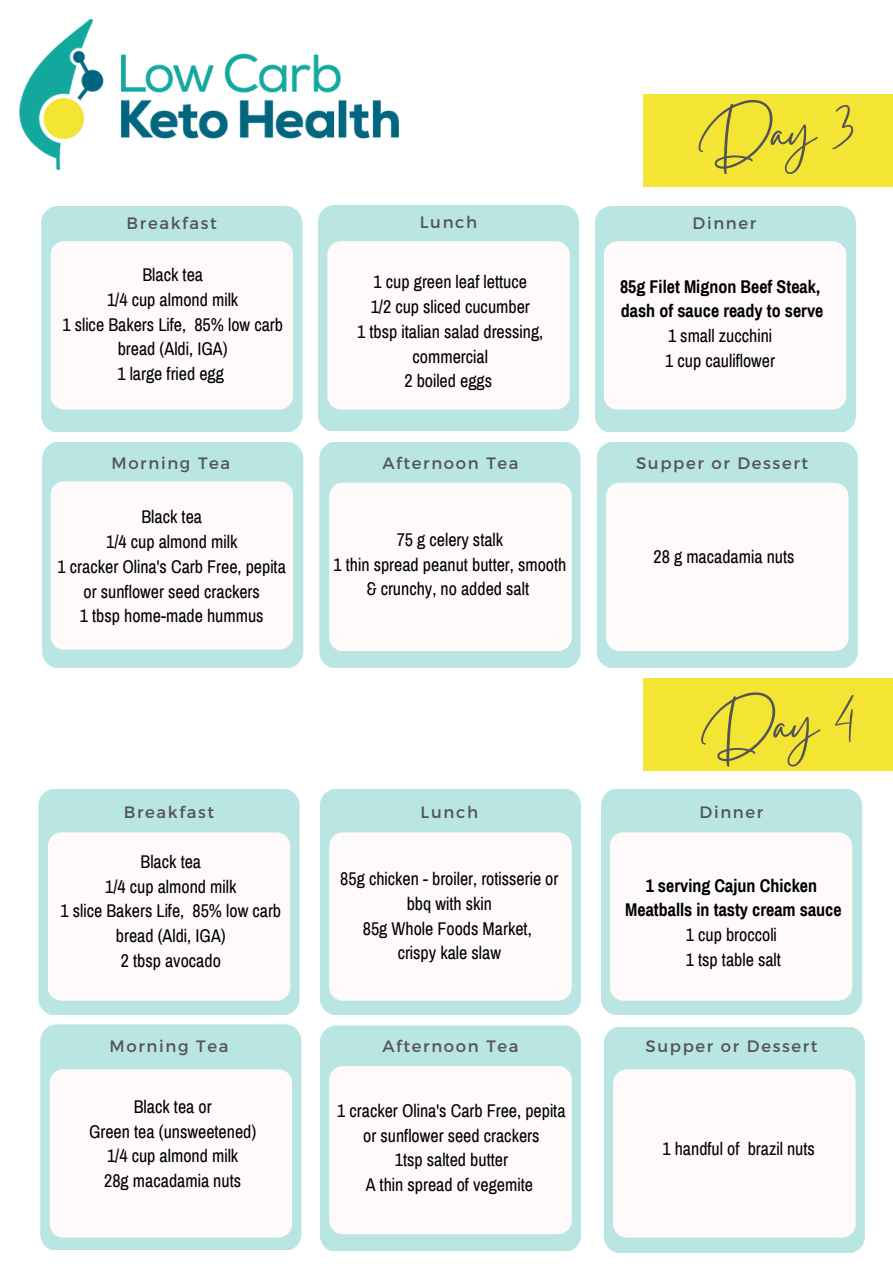
<style>
.page{position:relative;width:893px;height:1264px;background:#fff}
.page>*{position:absolute;margin:0;border:0;box-sizing:border-box;transform-origin:0 0}
.t1{font:60.75px "Gistesy";color:#545454}
.t2{font:18px/24.8px "Archivo Narrow";color:#000;text-align:center}
.t3{font:700 18px/24.8px "Archivo Narrow";color:#000}
.t4{font:16.5px "Montserrat";letter-spacing:.1em;color:#545454}
</style>
<div class="page">
<div style="left:643px;top:95px;width:249px;height:92px;background:#f4e434"></div>
<div style="left:41px;top:206px;width:261px;height:226px;background:#b9e5e2;border-radius:17px"></div>
<div style="left:50px;top:241px;width:243px;height:168px;background:#fdfaf9;border-radius:14px"></div>
<img style="left:20px;top:20px;width:378px;height:149px">
<div style="left:318px;top:205px;width:261px;height:226px;background:#b9e5e2;border-radius:17px"></div>
<div style="left:594px;top:206px;width:261px;height:226px;background:#b9e5e2;border-radius:17px"></div>
<div style="left:327px;top:241px;width:242px;height:168px;background:#fdfaf9;border-radius:14px"></div>
<div style="left:603px;top:241px;width:243px;height:168px;background:#fdfaf9;border-radius:14px"></div>
<div style="left:42px;top:441px;width:261px;height:226px;background:#b9e5e2;border-radius:17px"></div>
<div style="left:50px;top:481px;width:243px;height:168px;background:#fdfaf9;border-radius:14px"></div>
<div style="left:319px;top:441px;width:261px;height:226px;background:#b9e5e2;border-radius:17px"></div>
<div style="left:596px;top:441px;width:261px;height:226px;background:#b9e5e2;border-radius:17px"></div>
<div style="left:329px;top:483px;width:242px;height:168px;background:#fdfaf9;border-radius:14px"></div>
<div style="left:606px;top:483px;width:242px;height:168px;background:#fdfaf9;border-radius:14px"></div>
<div style="left:601px;top:788px;width:261px;height:226px;background:#b9e5e2;border-radius:17px"></div>
<div style="left:603px;top:1026px;width:261px;height:226px;background:#b9e5e2;border-radius:17px"></div>
<div style="left:643px;top:678px;width:249px;height:92px;background:#f4e434"></div>
<div style="left:609px;top:832px;width:243px;height:168px;background:#fdfaf9;border-radius:14px"></div>
<div style="left:613px;top:1069px;width:242px;height:168px;background:#fdfaf9;border-radius:14px"></div>
<div style="left:320px;top:788px;width:261px;height:226px;background:#b9e5e2;border-radius:17px"></div>
<div style="left:329px;top:832px;width:242px;height:168px;background:#fdfaf9;border-radius:14px"></div>
<div style="left:320px;top:1025px;width:261px;height:226px;background:#b9e5e2;border-radius:17px"></div>
<div style="left:329px;top:1065px;width:242px;height:169px;background:#fdfaf9;border-radius:14px"></div>
<div style="left:38px;top:788px;width:261px;height:226px;background:#b9e5e2;border-radius:17px"></div>
<div style="left:48px;top:832px;width:242px;height:168px;background:#fdfaf9;border-radius:14px"></div>
<div style="left:40px;top:1024px;width:261px;height:226px;background:#b9e5e2;border-radius:17px"></div>
<div style="left:50px;top:1069px;width:242px;height:168px;background:#fdfaf9;border-radius:14px"></div>
<p class="t4" style="left:127px;top:213px;width:92px">Breakfast</p>
<p class="t2" style="left:62px;top:263px;width:222px">Black tea<br>1/4 cup almond milk<br>1 slice Bakers Life, 85% low carb bread (Aldi, IGA)<br>1 large fried egg</p>
<p class="t4" style="left:420px;top:212px;width:59px">Lunch</p>
<p class="t2" style="left:357px;top:270px;width:188px">1 cup green leaf lettuce<br>1/2 cup sliced cucumber<br>1 tbsp italian salad dressing, commercial<br>2 boiled eggs</p>
<h1 class="t1" style="left:699px;top:91px;width:156px">Day 3</h1>
<p class="t4" style="left:692px;top:213px;width:65px">Dinner</p>
<p class="t3" style="left:620px;top:274px;width:205px">85g Filet Mignon Beef Steak, dash of sauce ready to serve</p>
<p class="t2" style="left:665px;top:324px;width:111px;text-align:left">1 small zucchini<br>1 cup cauliflower</p>
<p class="t4" style="left:111px;top:453px;width:120px">Morning Tea</p>
<p class="t4" style="left:382px;top:453px;width:138px">Afternoon Tea</p>
<p class="t4" style="left:636px;top:453px;width:174px">Supper or Dessert</p>
<p class="t2" style="left:58px;top:505px;width:230px">Black tea<br>1/4 cup almond milk<br>1 cracker Olina's Carb Free, pepita or sunflower seed crackers<br>1 tbsp home-made hummus</p>
<p class="t2" style="left:333px;top:527px;width:234px">75 g celery stalk<br>1 thin spread peanut butter, smooth &amp; crunchy, no added salt</p>
<p class="t2" style="left:653px;top:544px;width:143px">28 g macadamia nuts</p>
<h1 class="t1" style="left:702px;top:684px;width:155px">Day 4</h1>
<p class="t4" style="left:124px;top:801px;width:92px">Breakfast</p>
<p class="t4" style="left:420px;top:801px;width:59px">Lunch</p>
<p class="t4" style="left:699px;top:801px;width:65px">Dinner</p>
<p class="t2" style="left:61px;top:849px;width:222px">Black tea<br>1/4 cup almond milk<br>1 slice Bakers Life, 85% low carb bread (Aldi, IGA)<br>2 tbsp avocado</p>
<p class="t2" style="left:340px;top:866px;width:220px">85g chicken - broiler, rotisserie or bbq with skin<br>85g Whole Foods Market,<br>crispy kale slaw</p>
<p class="t3" style="left:625px;top:873px;width:218px;text-align:center">1 serving Cajun Chicken<br>Meatballs in tasty cream sauce</p>
<p class="t2" style="left:685px;top:922px;width:97px;text-align:left">1 cup broccoli<br>1 tsp table salt</p>
<p class="t4" style="left:110px;top:1035px;width:120px">Morning Tea</p>
<p class="t4" style="left:382px;top:1035px;width:138px">Afternoon Tea</p>
<p class="t4" style="left:645px;top:1035px;width:174px">Supper or Dessert</p>
<p class="t2" style="left:89px;top:1094px;width:169px">Black tea or<br>Green tea (unsweetened)<br>1/4 cup almond milk<br>28g macadamia nuts</p>
<p class="t2" style="left:337px;top:1098px;width:230px">1 cracker Olina's Carb Free, pepita or sunflower seed crackers<br>1tsp salted butter<br>A thin spread of vegemite</p>
<p class="t2" style="left:662px;top:1136px;width:154px">1 handful of brazil nuts</p>
</div>
